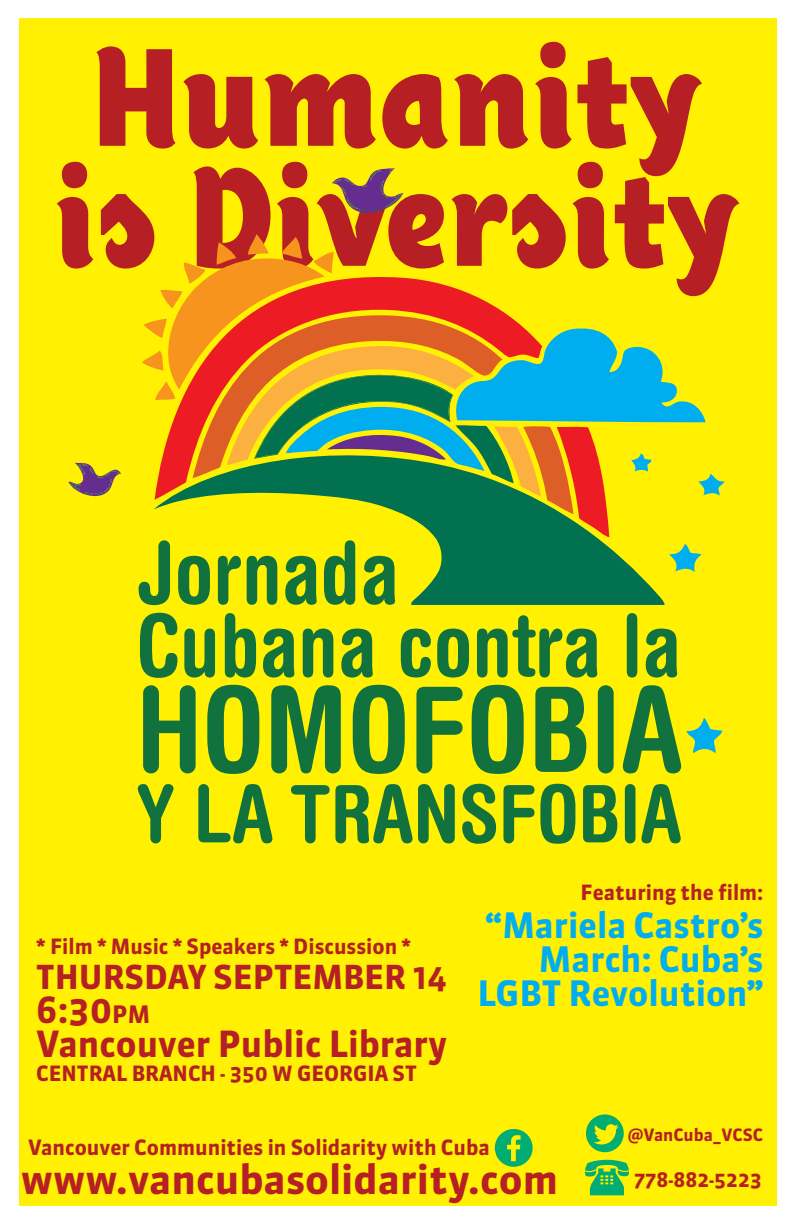
<style>
.page{position:relative;width:792px;height:1224px;background:#fff}
.page>*{position:absolute;margin:0;border:0;box-sizing:border-box;transform-origin:0 0}
.t1{font:900 138px "Chino Display ITC Std";color:#b62024;scale:.87 1}
.t2{font:700 condensed 118.2px "Helvetica Rounded LT Std";letter-spacing:.005em;color:#12723e}
.t3{font:700 condensed 86.4px/72.7px "Helvetica Rounded LT Std";color:#12723e}
.t4{font:700 condensed 79.6px "Helvetica Rounded LT Std";color:#12723e}
.Chapter_Title{font:700 40px "Sanuk";color:#b62024}
.Chapter_Title-2{font:700 36px "Sanuk";color:#b62024}
.Chapter_Title-3{font:700 35px/34px "Sanuk";color:#00aeef;text-align:right}
.Chapter_Title-4{font:700 33px "Sanuk";color:#b62024}
.Chapter_Title-5{font:700 21px "Sanuk";color:#b62024}
.Chapter_Title-6{font:700 20px "Sanuk";color:#b62024}
.Chapter_Title-7{font:700 17px "Sanuk";color:#b62024}
.s1{font-size:24px}
</style>
<div class="page">
<div style="left:19px;top:18px;width:757px;height:1188px;background:#fff101"></div>
<svg style="left:669px;top:544px;width:33px;height:28px"></svg>
<svg style="left:687px;top:718px;width:35px;height:35px"></svg>
<svg style="left:332px;top:168px;width:72px;height:45px"></svg>
<svg style="left:68px;top:462px;width:53px;height:35px"></svg>
<svg style="left:411px;top:537px;width:254px;height:68px;fill:#017150"></svg>
<svg style="left:142px;top:234px;width:583px;height:303px"></svg>
<svg style="left:586px;top:1114px;width:38px;height:38px"></svg>
<svg style="left:585px;top:1160px;width:44px;height:35px"></svg>
<svg style="left:495px;top:1129px;width:38px;height:38px"></svg>
<p class="t1" style="left:91px;top:8px;width:703px">Humanity</p>
<p class="t1" style="left:53px;top:128px;width:789px">is Diversity</p>
<p class="t3" style="left:137px;top:535px;width:546px">Jornada<br>Cubana contra la</p>
<p class="t2" style="left:137px;top:658px;width:548px">HOMOFOBIA</p>
<p class="t4" style="left:137px;top:766px;width:547px">Y LA TRANSFOBIA</p>
<p class="Chapter_Title-5" style="left:36px;top:934px;width:376px">* Film * Music * Speakers * Discussion *</p>
<p class="Chapter_Title-4" style="left:36px;top:956px;width:412px">THURSDAY SEPTEMBER 14</p>
<p class="Chapter_Title-2" style="left:36px;top:988px;width:115px">6:30<span class="s1">PM</span></p>
<p class="Chapter_Title-2" style="left:36px;top:1022px;width:413px">Vancouver Public Library</p>
<p class="Chapter_Title-5" style="left:36px;top:1060px;width:382px">CENTRAL BRANCH - 350 W GEORGIA ST</p>
<p class="Chapter_Title-5" style="left:581px;top:880px;width:184px">Featuring the film:</p>
<p class="Chapter_Title-3" style="left:478px;top:908px;width:287px">“Mariela Castro’s<br>March: Cuba’s<br>LGBT Revolution”</p>
<p class="Chapter_Title-5" style="left:28px;top:1134px;width:463px">Vancouver Communities in Solidarity with Cuba</p>
<p class="Chapter_Title" style="left:21px;top:1155px;width:539px">www.vancubasolidarity.com</p>
<p class="Chapter_Title-7" style="left:628px;top:1124px;width:137px">@VanCuba_VCSC</p>
<p class="Chapter_Title-6" style="left:634px;top:1168px;width:129px">778-882-5223</p>
</div>
